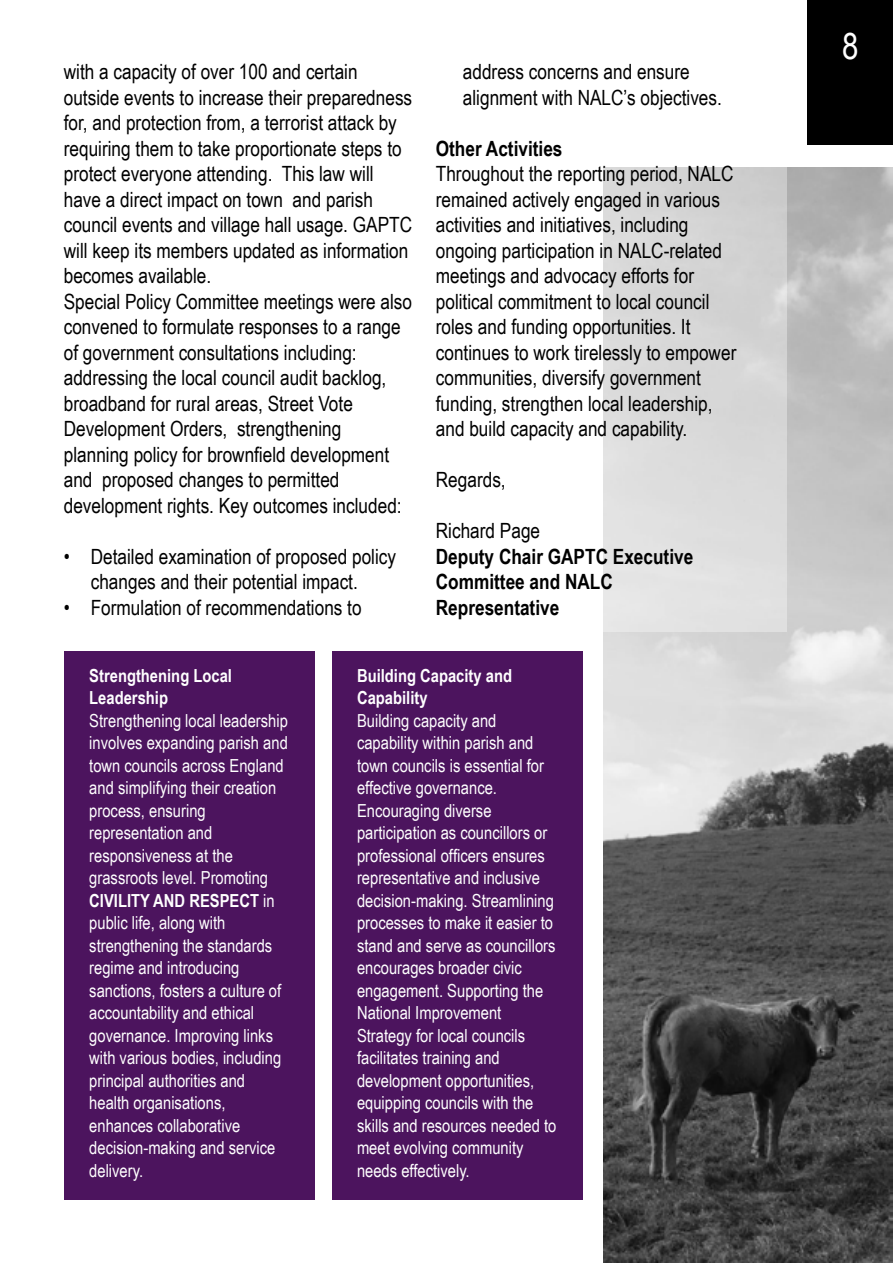
<style>
.page{position:relative;width:893px;height:1263px;background:#fff}
.page>*{position:absolute;margin:0;border:0;box-sizing:border-box;transform-origin:0 0}
.t1{font:36px "Arial Narrow";color:#fff}
.t2{font:21px/25.5px "Arial Narrow";color:#000}
.t3{font:700 21px/25.5px "Arial Narrow";color:#000}
.t4{font:18px/22.5px "Arial Narrow";color:#fff}
.t5{font:700 18px/22.5px "Arial Narrow";color:#fff}
.s1{font-weight:700}
</style>
<div class="page">
<div style="left:808px;top:0;width:85px;height:145px;background:#000"></div>
<div style="left:64px;top:651px;width:251px;height:548px;background:#4c145e"></div>
<div style="left:332px;top:651px;width:251px;height:548px;background:#4c145e"></div>
<img style="left:603px;top:167px;width:290px;height:1095px">
<svg style="left:603px;top:167px;width:184px;height:464px;background:#d9d9d9"></svg>
<p class="t2" style="left:64px;top:58px;width:350px">with a capacity of over 100 and certain outside events to increase their preparedness for, and protection from, a terrorist attack by requiring them to take proportionate steps to protect everyone attending. This law will have a direct impact on town and parish council events and village hall usage. GAPTC will keep its members updated as information becomes available.<br>Special Policy Committee meetings were also convened to formulate responses to a range of government consultations including: addressing the local council audit backlog, broadband for rural areas, Street Vote Development Orders, strengthening<br>planning policy for brownfield development and proposed changes to permitted development rights. Key outcomes included:</p>
<p class="t2" style="left:64px;top:543px;width:334px;text-align:center">• Detailed examination of proposed policy changes and their potential impact.</p>
<p class="t2" style="left:64px;top:594px;width:299px">• Formulation of recommendations to</p>
<p class="t2" style="left:463px;top:58px;width:261px">address concerns and ensure alignment with NALC’s objectives.</p>
<p class="t3" style="left:436px;top:134px;width:128px">Other Activities</p>
<p class="t2" style="left:436px;top:160px;width:302px">Throughout the reporting period, NALC remained actively engaged in various activities and initiatives, including ongoing participation in NALC-related meetings and advocacy efforts for political commitment to local council roles and funding opportunities. It continues to work tirelessly to empower communities, diversify government funding, strengthen local leadership, and build capacity and capability.</p>
<p class="t2" style="left:436px;top:466px;width:71px">Regards,</p>
<p class="t2" style="left:436px;top:517px;width:106px">Richard Page</p>
<p class="t3" style="left:436px;top:542px;width:259px">Deputy Chair GAPTC Executive<br>Committee and NALC<br>Representative</p>
<p class="t5" style="left:89px;top:663px;width:144px">Strengthening Local<br>Leadership</p>
<p class="t4" style="left:89px;top:708px;width:200px">Strengthening local leadership involves expanding parish and town councils across England and simplifying their creation process, ensuring representation and responsiveness at the grassroots level. Promoting<br><span class="s1">CIVILITY AND RESPECT</span> in public life, along with strengthening the standards regime and introducing sanctions, fosters a culture of accountability and ethical governance. Improving links with various bodies, including principal authorities and health organisations, enhances collaborative decision-making and service delivery.</p>
<p class="t5" style="left:357px;top:663px;width:157px">Building Capacity and<br>Capability</p>
<p class="t4" style="left:357px;top:708px;width:201px">Building capacity and capability within parish and town councils is essential for effective governance.<br>Encouraging diverse participation as councillors or professional officers ensures representative and inclusive decision-making. Streamlining processes to make it easier to stand and serve as councillors encourages broader civic engagement. Supporting the<br>National Improvement<br>Strategy for local councils facilitates training and development opportunities, equipping councils with the skills and resources needed to meet evolving community needs effectively.</p>
<h1 class="t1" style="left:842px;top:20px;width:18px">8</h1>
</div>
